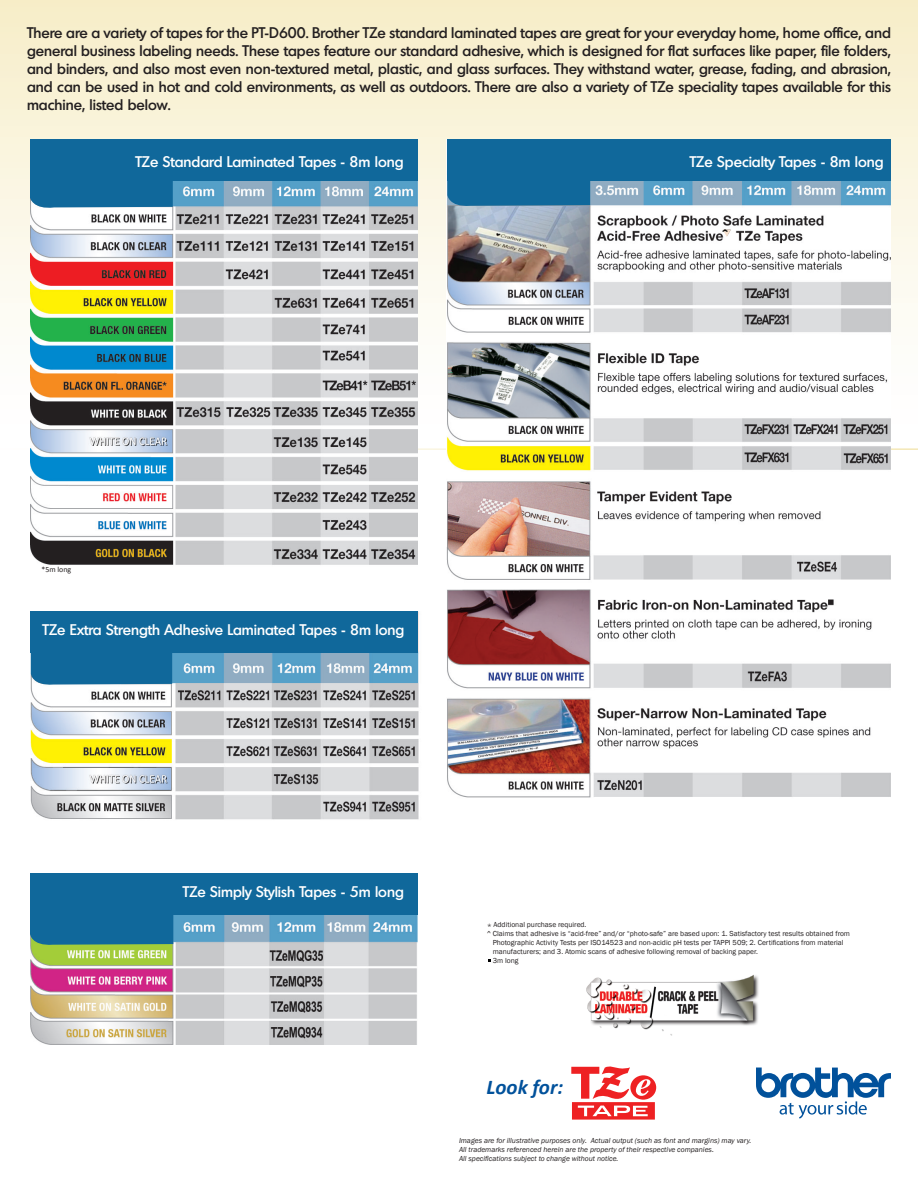
<style>
.page{position:relative;width:918px;height:1188px;background:#fff}
.page>*{position:absolute;margin:0;border:0;box-sizing:border-box;transform-origin:0 0}
.t1{font:italic 700 21px "Calibri";color:#01519b}
.t2{font:500 15px/18px "Montreal TS";color:#231f20;text-align:justify}
.t3{font:500 15px "Montreal TS";color:#fff}
.t4{font:500 15px "Montreal TS";color:#040503}
.t5{font:7.8px "Calibri";color:#231f20}
.t6{font:7.8px "Franklin Gothic";color:#231f20}
.t7{font:7.5px/9px "Franklin Gothic";color:#231f20}
.t8{font:italic 7.5px/9px "Franklin Gothic";color:#231f20}
</style>
<div class="page">
<svg style="left:0;top:0;width:918px;height:450px;background:#f9f2d7"></svg>
<svg style="left:571px;top:1066px;width:85px;height:54px"></svg>
<svg style="left:756px;top:1068px;width:135px;height:51px"></svg>
<img style="left:586px;top:974px;width:173px;height:62px">
<img style="left:30px;top:180px;width:388px;height:385px">
<img style="left:447px;top:180px;width:444px;height:618px">
<img style="left:30px;top:611px;width:389px;height:209px">
<img style="left:30px;top:914px;width:387px;height:131px">
<div style="left:30px;top:139px;width:388px;height:41px;background:#10689b"></div>
<div style="left:31px;top:611px;width:387px;height:41px;background:#10689b"></div>
<div style="left:30px;top:873px;width:387px;height:41px;background:#10689b"></div>
<div style="left:447px;top:139px;width:444px;height:41px;background:#10689b"></div>
<svg style="left:723px;top:230px;width:8px;height:7px"></svg>
<svg style="left:30px;top:180px;width:143px;height:30px;background:#2876a4"></svg>
<svg style="left:31px;top:652px;width:141px;height:34px;background:#1d70a0"></svg>
<svg style="left:30px;top:914px;width:143px;height:32px;background:#186d95"></svg>
<svg style="left:447px;top:180px;width:143px;height:27px;background:#196c9d"></svg>
<p class="t2" style="left:27px;top:23px;width:866px">There are a variety of tapes for the PT-D600. Brother TZe standard laminated tapes are great for your everyday home, home office, and general business labeling needs. These tapes feature our standard adhesive, which is designed for flat surfaces like paper, file folders, and binders, and also most even non-textured metal, plastic, and glass surfaces. They withstand water, grease, fading, and abrasion, and can be used in hot and cold environments, as well as outdoors. There are also a variety of TZe speciality tapes available for this machine, listed below.</p>
<p class="t3" style="left:135px;top:151px;width:270px">TZe Standard Laminated Tapes - 8m long</p>
<p class="t3" style="left:690px;top:151px;width:195px">TZe Specialty Tapes - 8m long</p>
<p class="t4" style="left:722px;top:225px;width:7px">^</p>
<p class="t5" style="left:42px;top:565px;width:31px">*5m long</p>
<p class="t3" style="left:43px;top:620px;width:363px">TZe Extra Strength Adhesive Laminated Tapes - 8m long</p>
<p class="t3" style="left:183px;top:882px;width:223px">TZe Simply Stylish Tapes - 5m long</p>
<p class="t7" style="left:494px;top:921px;width:94px">Additional purchase required.</p>
<p class="t7" style="left:493px;top:930px;width:359px;text-indent:-6px">^ Claims that adhesive is “acid-free” and/or “photo-safe” are based upon: 1. Satisfactory test results obtained from<br>Photographic Activity Tests per ISO14523 and non-acidic pH tests per TAPPI 509; 2. Certifications from material manufacturers; and 3. Atomic scans of adhesive following removal of backing paper.</p>
<p class="t7" style="left:493px;top:957px;width:27px">3m long</p>
<p class="t6" style="left:487px;top:921px;width:6px">*</p>
<p class="t1" style="left:487px;top:1073px;width:78px">Look for:</p>
<p class="t8" style="left:459px;top:1136px;width:294px">Images are for illustrative purposes only. Actual output (such as font and margins) may vary.<br>All trademarks referenced herein are the property of their respective companies.<br>All specifications subject to change without notice.</p>
</div>
